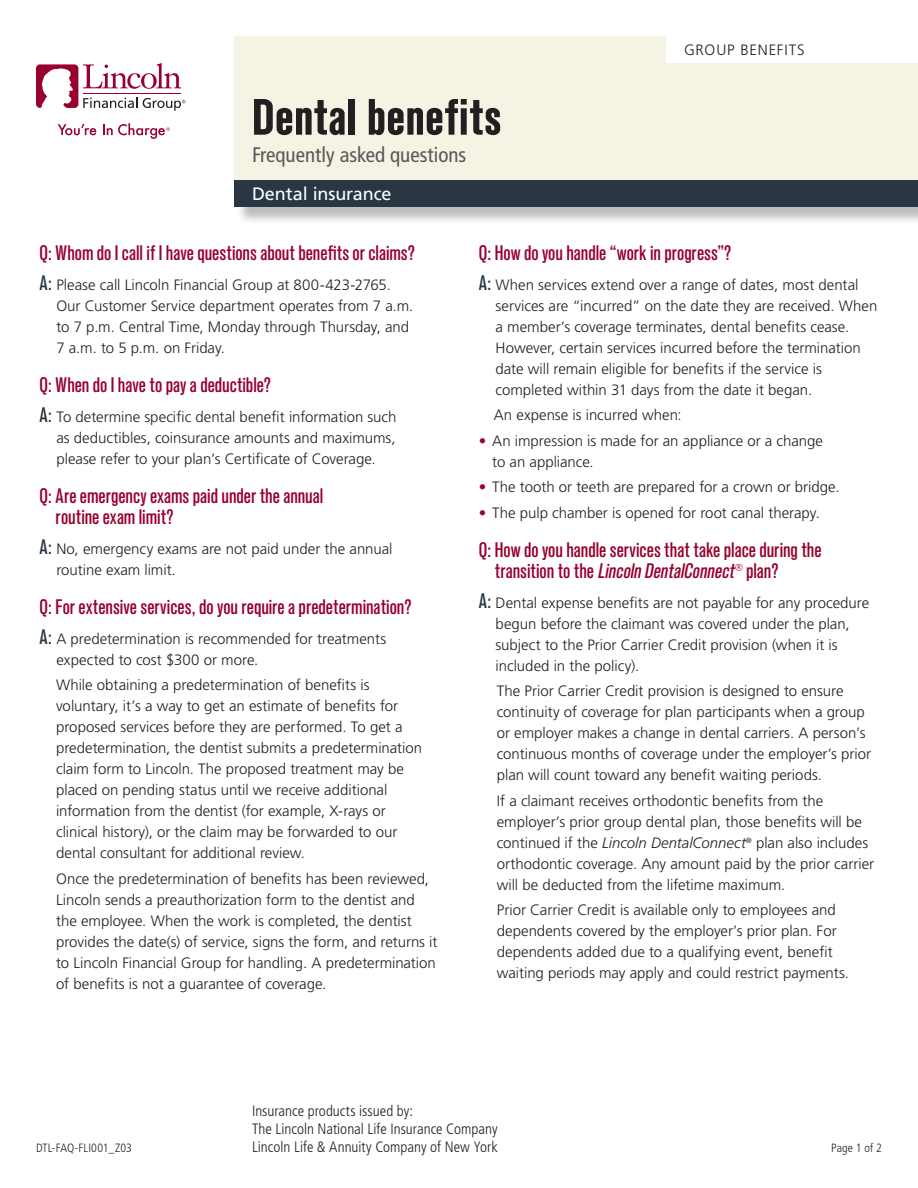
<style>
.page{position:relative;width:918px;height:1188px;background:#fff}
.page>*{position:absolute;margin:0;border:0;box-sizing:border-box;transform-origin:0 0}
.Title_Standard_Cond{font:700 condensed 51px "Standard CT";color:#231f20}
.Body_Main{font:500 condensed 21px/21px "Standard CT";color:#98012d}
.B2C_Subtitle_Frutige{font:condensed 21px "Frutiger LT Std";color:#57585a}
.Product_Name_Frutige{font:18px "Frutiger LT Std";letter-spacing:-.005em;color:#fff}
.Body_Main-2{font:300 15px/21px "Frutiger LT Std";color:#231f20}
.t1{font:300 condensed 15px/18px "Frutiger LT Std";color:#231f20}
.Body_Main-3{font:300 15px "Frutiger LT Std";letter-spacing:.055em;color:#231f20}
.Page_Numbers_Frutige{font:300 condensed 12px "Frutiger LT Std";letter-spacing:.01em;color:#231f20}
.s1{font-family:"Standard CT";font-weight:500;font-stretch:condensed;font-size:21px;color:#293744}
.s2{color:#98012d}
.s3{font-style:italic}
</style>
<div class="page">
<svg style="left:58px;top:124px;width:38px;height:11px"></svg>
<svg style="left:36px;top:63px;width:149px;height:48px"></svg>
<svg style="left:103px;top:123px;width:67px;height:16px"></svg>
<div style="left:234px;top:36px;width:684px;height:144px;background:#f5f3e4"></div>
<div style="left:666px;top:36px;width:252px;height:27px;background:#fff"></div>
<div style="left:236px;top:182px;width:682px;height:44px;background:#231f20;opacity:.3"></div>
<div style="left:234px;top:180px;width:684px;height:27px;background:#293744"></div>
<p class="Title_Standard_Cond" style="left:252px;top:89px;width:251px">Dental benefits</p>
<p class="B2C_Subtitle_Frutige" style="left:252px;top:142px;width:216px">Frequently asked questions</p>
<p class="Product_Name_Frutige" style="left:252px;top:183px;width:141px">Dental insurance</p>
<p class="Body_Main-3" style="left:684px;top:41px;width:122px">GROUP BENEFITS</p>
<p class="Body_Main" style="left:40px;top:242px;width:377px">Q: Whom do I call if I have questions about benefits or claims?</p>
<p class="Body_Main-2" style="left:56px;top:274px;width:358px;text-indent:-17px"><span class="s1">A:</span> Please call Lincoln Financial Group at 800-423-2765.<br>Our Customer Service department operates from 7 a.m. to 7 p.m. Central Time, Monday through Thursday, and 7 a.m. to 5 p.m. on Friday.</p>
<p class="Body_Main" style="left:40px;top:374px;width:233px">Q: When do I have to pay a deductible?</p>
<p class="Body_Main-2" style="left:56px;top:406px;width:342px;text-align:justify;text-indent:-17px"><span class="s1">A:</span> To determine specific dental benefit information such as deductibles, coinsurance amounts and maximums, please refer to your plan’s Certificate of Coverage.</p>
<p class="Body_Main" style="left:56px;top:485px;width:269px;text-indent:-16px">Q: Are emergency exams paid under the annual routine exam limit?</p>
<p class="Body_Main-2" style="left:56px;top:538px;width:338px;text-indent:-17px"><span class="s1">A:</span> No, emergency exams are not paid under the annual routine exam limit.</p>
<p class="Body_Main" style="left:40px;top:596px;width:373px">Q: For extensive services, do you require a predetermination?</p>
<p class="Body_Main-2" style="left:56px;top:628px;width:331px;text-indent:-17px"><span class="s1">A:</span> A predetermination is recommended for treatments expected to cost $300 or more.</p>
<p class="Body_Main-2" style="left:56px;top:675px;width:368px">While obtaining a predetermination of benefits is voluntary, it’s a way to get an estimate of benefits for proposed services before they are performed. To get a predetermination, the dentist submits a predetermination claim form to Lincoln. The proposed treatment may be placed on pending status until we receive additional information from the dentist (for example, X-rays or clinical history), or the claim may be forwarded to our dental consultant for additional review.</p>
<p class="Body_Main-2" style="left:56px;top:868px;width:383px">Once the predetermination of benefits has been reviewed, Lincoln sends a preauthorization form to the dentist and the employee. When the work is completed, the dentist provides the date(s) of service, signs the form, and returns it to Lincoln Financial Group for handling. A predetermination of benefits is not a guarantee of coverage.</p>
<p class="Body_Main" style="left:479px;top:242px;width:254px">Q: How do you handle “work in progress”?</p>
<p class="Body_Main-2" style="left:496px;top:274px;width:383px;text-indent:-17px"><span class="s1">A:</span> When services extend over a range of dates, most dental services are “incurred” on the date they are received. When a member’s coverage terminates, dental benefits cease.<br>However, certain services incurred before the termination date will remain eligible for benefits if the service is completed within 31 days from the date it began.</p>
<p class="Body_Main-2" style="left:494px;top:405px;width:189px">An expense is incurred when:</p>
<p class="Body_Main-2" style="left:492px;top:430px;width:332px;text-indent:-14px"><span class="s2">•</span> An impression is made for an appliance or a change to an appliance.</p>
<p class="Body_Main-2" style="left:479px;top:477px;width:362px"><span class="s2">•</span> The tooth or teeth are prepared for a crown or bridge.</p>
<p class="Body_Main-2" style="left:479px;top:502px;width:343px"><span class="s2">•</span> The pulp chamber is opened for root canal therapy.</p>
<p class="Body_Main" style="left:495px;top:539px;width:328px;text-indent:-16px">Q: How do you handle services that take place during the t r a n s i t i o n t o t h e <span class="s3">LincolnDentalConnect</span><sup>®</sup> p l a n ?</p>
<p class="Body_Main-2" style="left:496px;top:592px;width:375px;text-indent:-17px"><span class="s1">A:</span> Dental expense benefits are not payable for any procedure begun before the claimant was covered under the plan, subject to the Prior Carrier Credit provision (when it is included in the policy).</p>
<p class="Body_Main-2" style="left:497px;top:681px;width:376px">The Prior Carrier Credit provision is designed to ensure continuity of coverage for plan participants when a group or employer makes a change in dental carriers. A person’s continuous months of coverage under the employer’s prior plan will count toward any benefit waiting periods.</p>
<p class="Body_Main-2" style="left:497px;top:790px;width:379px">If a claimant receives orthodontic benefits from the employer’s prior group dental plan, those benefits will be continued if the <span class="s3">Lincoln DentalConnect</span><sup>®</sup> plan also includes orthodontic coverage. Any amount paid by the prior carrier will be deducted from the lifetime maximum.</p>
<p class="Body_Main-2" style="left:497px;top:900px;width:354px">Prior Carrier Credit is available only to employees and dependents covered by the employer’s prior plan. For dependents added due to a qualifying event, benefit waiting periods may apply and could restrict payments.</p>
<p class="t1" style="left:252px;top:1102px;width:247px">Insurance products issued by:<br>The Lincoln National Life Insurance Company<br>Lincoln Life &amp; Annuity Company of New York</p>
<p class="Page_Numbers_Frutige" style="left:36px;top:1141px;width:97px">DTL-FAQ-FLI001_Z03</p>
<p class="Page_Numbers_Frutige" style="left:831px;top:1141px;width:52px">Page 1 of 2</p>
</div>
